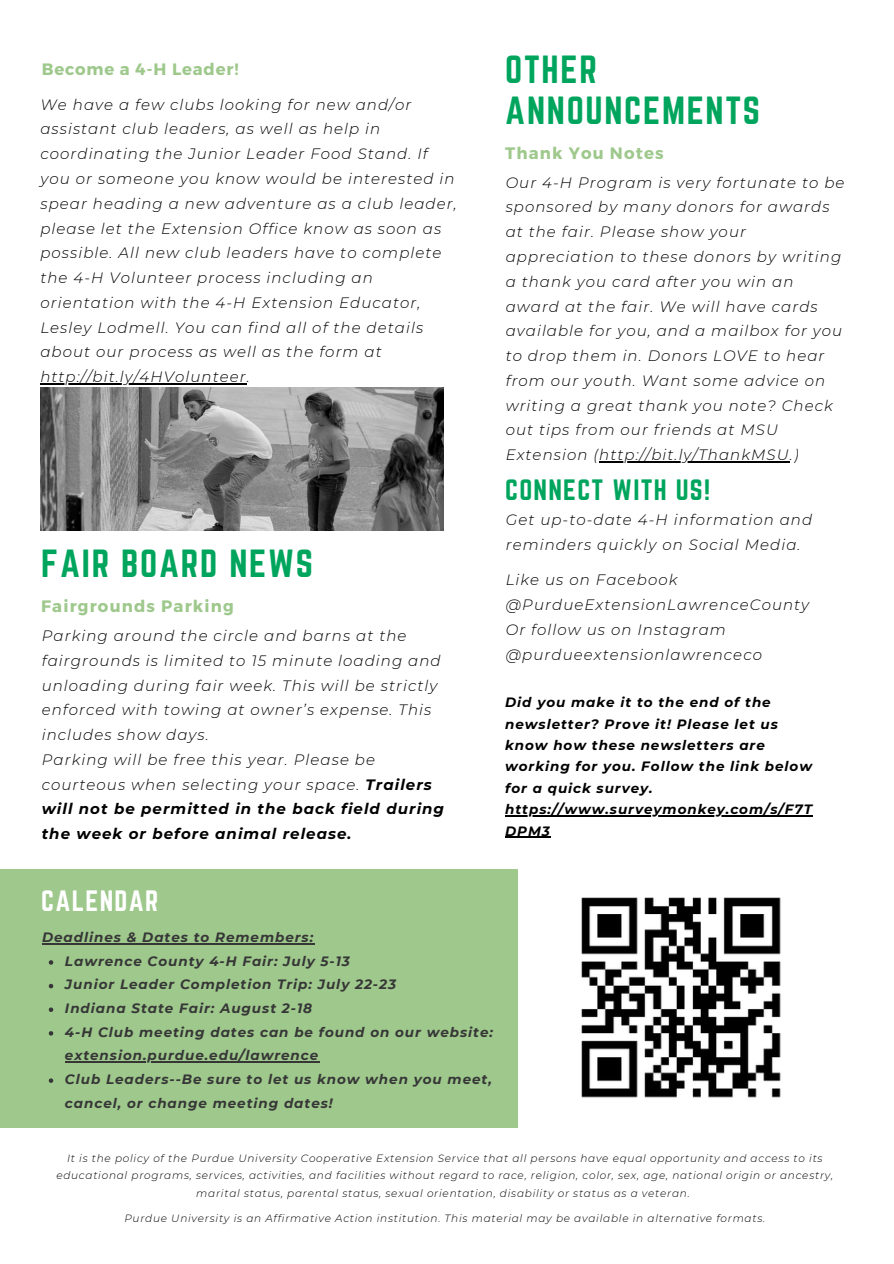
<style>
.page{position:relative;width:894px;height:1264px;background:#fff}
.page>*{position:absolute;margin:0;border:0;box-sizing:border-box;transform-origin:0 0}
.t1{font:34.35px/40.5px "Norwester";letter-spacing:.05em;color:#00a55d}
.t2{font:25.8px "Norwester";letter-spacing:.05em;color:#00a55d}
.t3{font:25.8px "Norwester";letter-spacing:.05em;color:#fff}
.t4{font:700 16.5px "Montserrat";letter-spacing:.07em;color:#9ec88c}
.t5{font:700 16.5px "Montserrat";letter-spacing:.05em;color:#9ec88c}
.t6{font:italic 300 15px/24.8px "Montserrat";letter-spacing:.07em;color:#000}
.t7{font:italic 700 13.5px/23.7px "Montserrat";letter-spacing:.07em;color:#363636}
.t8{font:italic 700 13.5px/21.3px "Montserrat";letter-spacing:.07em;color:#000}
.t9{font:italic 300 10.5px/17.7px "Montserrat";letter-spacing:.07em;color:#000;text-align:center}
.s1{font-weight:700}
</style>
<div class="page">
<div style="left:0;top:869px;width:517px;height:258px;background:#9ec88c"></div>
<img style="left:581px;top:897px;width:200px;height:201px">
<hr style="left:42px;top:943px;width:272px;height:1px;background:#363636">
<svg style="left:49px;top:960px;width:4px;height:4px"></svg>
<svg style="left:49px;top:983px;width:4px;height:5px"></svg>
<svg style="left:49px;top:1007px;width:4px;height:4px"></svg>
<svg style="left:49px;top:1031px;width:4px;height:4px"></svg>
<hr style="left:65px;top:1061px;width:254px;height:1px;background:#363636">
<svg style="left:49px;top:1078px;width:4px;height:4px"></svg>
<hr style="left:505px;top:815px;width:307px;height:1px;background:#000">
<hr style="left:505px;top:836px;width:45px;height:1px;background:#000">
<hr style="left:599px;top:461px;width:190px;height:1px;background:#000">
<hr style="left:40px;top:383px;width:207px;height:1px;background:#000">
<img style="left:40px;top:387px;width:403px;height:143px">
<p class="t5" style="left:42px;top:58px;width:198px">Become a 4-H Leader!</p>
<p class="t6" style="left:40px;top:92px;width:417px">We have a few clubs looking for new and/or assistant club leaders, as well as help in coordinating the Junior Leader Food Stand. If you or someone you know would be interested in spear heading a new adventure as a club leader, please let the Extension Office know as soon as possible. All new club leaders have to complete the 4-H Volunteer process including an orientation with the 4-H Extension Educator, Lesley Lodmell. You can find all of the details about our process as well as the form at http://bit.ly/4HVolunteer.</p>
<p class="t1" style="left:41px;top:543px;width:273px">FAIR BOARD NEWS</p>
<p class="t4" style="left:41px;top:595px;width:194px">Fairgrounds Parking</p>
<p class="t6" style="left:42px;top:623px;width:404px">Parking around the circle and barns at the fairgrounds is limited to 15 minute loading and unloading during fair week. This will be strictly enforced with towing at owner’s expense. This includes show days.<br>Parking will be free this year. Please be courteous when selecting your space. <span class="s1">Trailers will not be permitted in the back field during the week or before animal release.</span></p>
<p class="t1" style="left:505px;top:49px;width:256px">OTHER<br>ANNOUNCEMENTS</p>
<p class="t4" style="left:505px;top:142px;width:160px">Thank You Notes</p>
<p class="t6" style="left:505px;top:170px;width:340px">Our 4-H Program is very fortunate to be sponsored by many donors for awards at the fair. Please show your appreciation to these donors by writing a thank you card after you win an award at the fair. We will have cards available for you, and a mailbox for you to drop them in. Donors LOVE to hear from our youth. Want some advice on writing a great thank you note? Check out tips from our friends at MSU Extension (http://bit.ly/ThankMSU.)</p>
<h1 class="t2" style="left:505px;top:474px;width:206px">CONNECT WITH US!</h1>
<h3 class="t6" style="left:505px;top:507px;width:308px">Get up-to-date 4-H information and reminders quickly on Social Media.</h3>
<h4 class="t6" style="left:505px;top:567px;width:305px">Like us on Facebook @PurdueExtensionLawrenceCounty<br>Or follow us on Instagram @purdueextensionlawrenceco</h4>
<h5 class="t8" style="left:505px;top:691px;width:308px">Did you make it to the end of the newsletter? Prove it! Please let us know how these newsletters are working for you. Follow the link below for a quick survey.</h5>
<h2 class="t8" style="left:505px;top:798px;width:308px">https://www.surveymonkey.com/s/F7T<br>DPM3</h2>
<h3 class="t3" style="left:41px;top:885px;width:119px">CALENDAR</h3>
<h4 class="t7" style="left:42px;top:925px;width:273px">Deadlines &amp; Dates to Remembers:</h4>
<h2 class="t7" style="left:65px;top:949px;width:286px">Lawrence County 4-H Fair: July 5-13</h2>
<h4 class="t7" style="left:65px;top:972px;width:332px">Junior Leader Completion Trip: July 22-23</h4>
<h4 class="t7" style="left:65px;top:996px;width:248px">Indiana State Fair: August 2-18</h4>
<h1 class="t7" style="left:65px;top:1020px;width:429px">4-H Club meeting dates can be found on our website:</h1>
<h3 class="t7" style="left:65px;top:1043px;width:428px">extension.purdue.edu/lawrence<br>Club Leaders--Be sure to let us know when you meet,</h3>
<h4 class="t7" style="left:65px;top:1090px;width:269px">cancel, or change meeting dates!</h4>
<h5 class="t9" style="left:56px;top:1148px;width:778px">It is the policy of the Purdue University Cooperative Extension Service that all persons have equal opportunity and access to its educational programs, services, activities, and facilities without regard to race, religion, color, sex, age, national origin or ancestry, marital status, parental status, sexual orientation, disability or status as a veteran.</h5>
<p class="t9" style="left:124px;top:1208px;width:642px">Purdue University is an Affirmative Action institution. This material may be available in alternative formats.</p>
</div>
